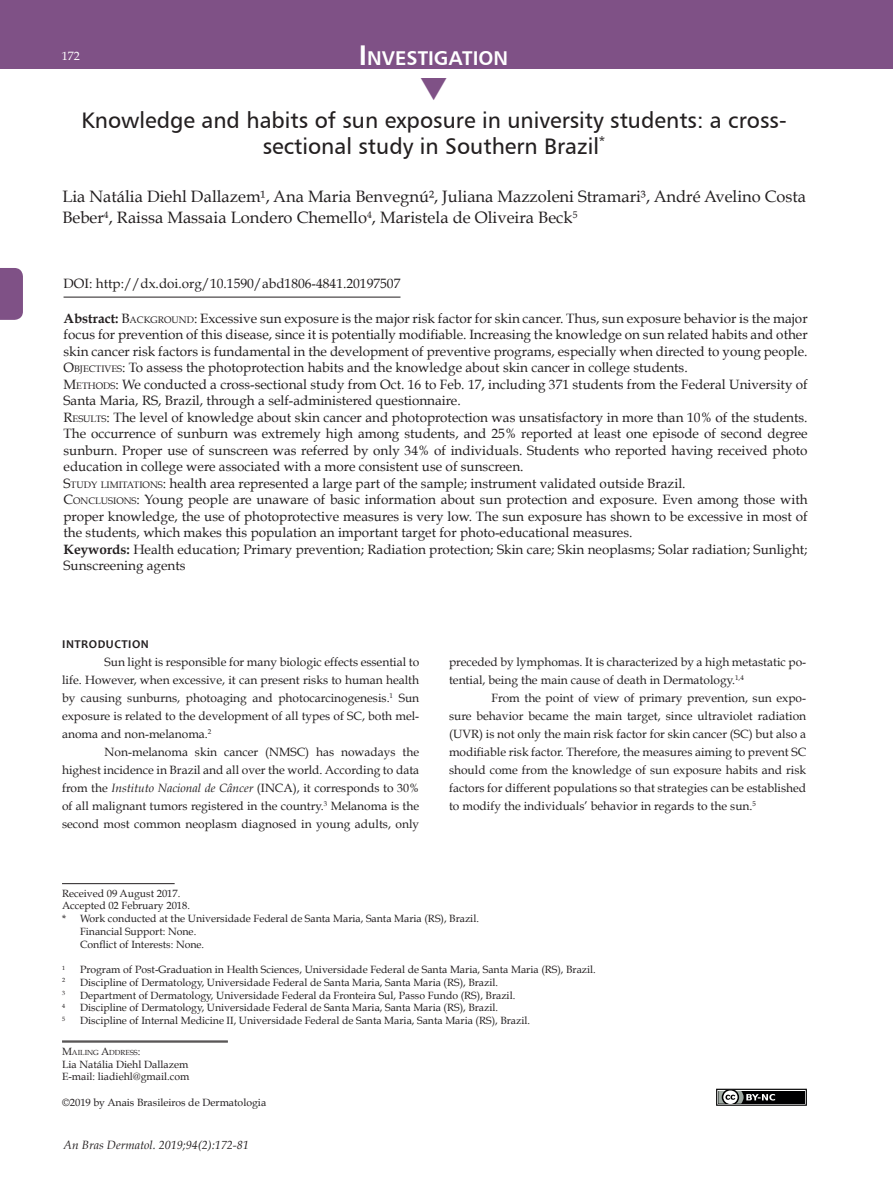
<style>
.page{position:relative;width:893px;height:1191px;background:#fff}
.page>*{position:absolute;margin:0;border:0;box-sizing:border-box;transform-origin:0 0}
.Titulo{font:22.5px/25.5px "Humanist 777 BT Roman B";color:#231f20;text-align:center}
.t1{font:19.95px "Humanist 777 BT Bold B";color:#fff}
.Autores{font:16.5px/21px "Book Antiqua";color:#231f20}
.DOI{font:13.5px/16.5px "Book Antiqua";color:#231f20;text-align:justify}
.ABD-ING_-_2016{font:12px/18px "Book Antiqua";color:#231f20;text-align:justify}
.t2{font:italic 12px "Book Antiqua";color:#231f20}
.ABD-ING_-_2016-2{font:700 12px "Candara";letter-spacing:.04em;color:#231f20}
.t3{font:12px "Book Antiqua";color:#fff}
.Titulação{font:10.5px "Book Antiqua";color:#231f20}
.Titulação-2{font:7.35px "Book Antiqua";color:#231f20}
.Titulação-3{font:6.15px "Book Antiqua";color:#231f20}
.s1{font-size:28.5px}
.s2{font-weight:700}
.s3{font-style:inherit}
.s4{font-size:9.45px}
.s5{font-style:italic}
.s6{font-size:10.5px}
</style>
<div class="page">
<svg style="left:0;top:268px;width:23px;height:52px"></svg>
<div style="left:0;top:0;width:893px;height:68px;background:#7f5186"></div>
<hr style="left:62px;top:883px;width:113px;height:1px;background:#231f20">
<hr style="left:62px;top:1040px;width:166px;height:1px;background:#231f20">
<hr style="left:62px;top:1041px;width:166px;height:1px;background:#231f20">
<hr style="left:64px;top:297px;width:336px;height:1px;background:#231f20">
<svg style="left:716px;top:1088px;width:91px;height:17px;background:#545555"></svg>
<p class="t3" style="left:62px;top:48px;width:19px">172</p>
<p class="t1" style="left:359px;top:45px;width:151px"><span class="s1">I</span> NVESTIGATION</p>
<p class="Titulo" style="left:82px;top:107px;width:706px">Knowledge and habits of sun exposure in university students: a cross&shy;sectional study in Southern Brazil<sup>*</sup></p>
<p class="Autores" style="left:62px;top:186px;width:745px">Lia Natália Diehl Dallazem¹, Ana Maria Benvegnú², Juliana Mazzoleni Stramari³, André Avelino Costa<br>Beber<sup>4</sup>, Raissa Massaia Londero Chemello<sup>4</sup>, Maristela de Oliveira Beck<sup>5</sup></p>
<p class="DOI" style="left:64px;top:275px;width:338px">DOI: http://dx.doi.org/10.1590/abd1806-4841.20197507</p>
<p class="DOI" style="left:64px;top:310px;width:746px"><span class="s2">Abstract:</span> <span class="s3">B</span><span class="s4">ACKGROUND</span><span class="s3">:</span> Excessive sun exposure is the major risk factor for skin cancer. Thus, sun exposure behavior is the major focus for prevention of this disease, since it is potentially modifiable. Increasing the knowledge on sun related habits and other skin cancer risk factors is fundamental in the development of preventive programs, especially when directed to young people.</p>
<p class="DOI" style="left:64px;top:359px;width:626px"><span class="s3">O</span><span class="s4">BJECTIVES</span><span class="s3">:</span> To assess the photoprotection habits and the knowledge about skin cancer in college students.</p>
<p class="DOI" style="left:64px;top:376px;width:746px"><span class="s3">M</span><span class="s4">ETHODS</span><span class="s3">:</span> We conducted a cross-sectional study from Oct. 16 to Feb. 17, including 371 students from the Federal University of<br>Santa Maria, RS, Brazil, through a self-administered questionnaire.</p>
<p class="DOI" style="left:64px;top:409px;width:746px"><span class="s3">R</span><span class="s4">ESULTS</span><span class="s3">:</span> The level of knowledge about skin cancer and photoprotection was unsatisfactory in more than 10% of the students.<br>The occurrence of sunburn was extremely high among students, and 25% reported at least one episode of second degree sunburn. Proper use of sunscreen was referred by only 34% of individuals. Students who reported having received photo education in college were associated with a more consistent use of sunscreen.</p>
<p class="DOI" style="left:64px;top:475px;width:624px"><span class="s3">S</span><span class="s4">TUDY LIMITATIONS</span><span class="s3">:</span> health area represented a large part of the sample; instrument validated outside Brazil.</p>
<p class="DOI" style="left:64px;top:491px;width:746px"><span class="s3">C</span><span class="s4">ONCLUSIONS</span><span class="s3">:</span> Young people are unaware of basic information about sun protection and exposure. Even among those with proper knowledge, the use of photoprotective measures is very low. The sun exposure has shown to be excessive in most of the students, which makes this population an important target for photo-educational measures.</p>
<p class="DOI" style="left:64px;top:541px;width:746px"><span class="s2">Keywords:</span> Health education; Primary prevention; Radiation protection; Skin care; Skin neoplasms; Solar radiation; Sunlight;<br>Sunscreening agents</p>
<p class="ABD-ING_-_2016-2" style="left:62px;top:637px;width:88px">INTRODUCTION</p>
<p class="ABD-ING_-_2016" style="left:62px;top:653px;width:359px;text-indent:43px">Sun light is responsible for many biologic effects essential to life. However, when excessive, it can present risks to human health by causing sunburns, photoaging and photocarcinogenesis.<sup>1</sup> Sun exposure is related to the development of all types of SC, both mel&shy;anoma and non-melanoma.<sup>2</sup></p>
<p class="ABD-ING_-_2016" style="left:62px;top:743px;width:359px;text-indent:43px">Non-melanoma skin cancer (NMSC) has nowadays the highest incidence in Brazil and all over the world. According to data from the <span class="s5">Instituto Nacional de Câncer</span> (INCA), it corresponds to 30% of all malignant tumors registered in the country.<sup>3</sup> Melanoma is the second most common neoplasm diagnosed in young adults, only</p>
<p class="ABD-ING_-_2016" style="left:449px;top:653px;width:359px">preceded by lymphomas. It is characterized by a high metastatic po&shy;tential, being the main cause of death in Dermatology.<sup>1,4</sup></p>
<p class="ABD-ING_-_2016" style="left:449px;top:689px;width:359px;text-indent:43px">From the point of view of primary prevention, sun expo&shy;sure behavior became the main target, since ultraviolet radiation (UVR) is not only the main risk factor for skin cancer (SC) but also a modifiable risk factor. Therefore, the measures aiming to prevent SC should come from the knowledge of sun exposure habits and risk factors for different populations so that strategies can be established to modify the individuals’ behavior in regards to the sun.<sup>5</sup></p>
<p class="Titulação" style="left:62px;top:886px;width:120px">Received 09 August 2017.</p>
<p class="Titulação" style="left:62px;top:899px;width:130px">Accepted 02 February 2018.</p>
<p class="Titulação" style="left:62px;top:912px;width:418px">* Work conducted at the Universidade Federal de Santa Maria, Santa Maria (RS), Brazil.</p>
<p class="Titulação" style="left:80px;top:924px;width:118px">Financial Support: None.</p>
<p class="Titulação" style="left:80px;top:937px;width:126px">Conflict of Interests: None.</p>
<p class="Titulação-3" style="left:62px;top:963px;width:5px">1</p>
<p class="Titulação" style="left:80px;top:963px;width:517px">Program of Post-Graduation in Health Sciences, Universidade Federal de Santa Maria, Santa Maria (RS), Brazil.</p>
<p class="Titulação-3" style="left:62px;top:976px;width:5px">2</p>
<p class="Titulação" style="left:80px;top:975px;width:420px">Discipline of Dermatology, Universidade Federal de Santa Maria, Santa Maria (RS), Brazil.</p>
<p class="Titulação-3" style="left:62px;top:989px;width:5px">3</p>
<p class="Titulação" style="left:80px;top:988px;width:437px">Department of Dermatology, Universidade Federal da Fronteira Sul, Passo Fundo (RS), Brazil.</p>
<p class="Titulação-3" style="left:62px;top:1002px;width:5px">4</p>
<p class="Titulação" style="left:80px;top:1001px;width:420px">Discipline of Dermatology, Universidade Federal de Santa Maria, Santa Maria (RS), Brazil.</p>
<p class="Titulação-3" style="left:62px;top:1014px;width:5px">5</p>
<p class="Titulação" style="left:80px;top:1014px;width:452px">Discipline of Internal Medicine II, Universidade Federal de Santa Maria, Santa Maria (RS), Brazil.</p>
<p class="Titulação-2" style="left:62px;top:1047px;width:80px"><span class="s6">M</span>AILING <span class="s6">A</span>DDRESS<span class="s6">:</span></p>
<p class="Titulação" style="left:62px;top:1057px;width:128px">Lia Natália Diehl Dallazem</p>
<p class="Titulação" style="left:62px;top:1070px;width:129px">E-mail: liadiehl@gmail.com</p>
<p class="Titulação" style="left:62px;top:1095px;width:206px">©2019 by Anais Brasileiros de Dermatologia</p>
<p class="t2" style="left:64px;top:1137px;width:187px">An Bras Dermatol. 2019;94(2):172-81</p>
</div>
